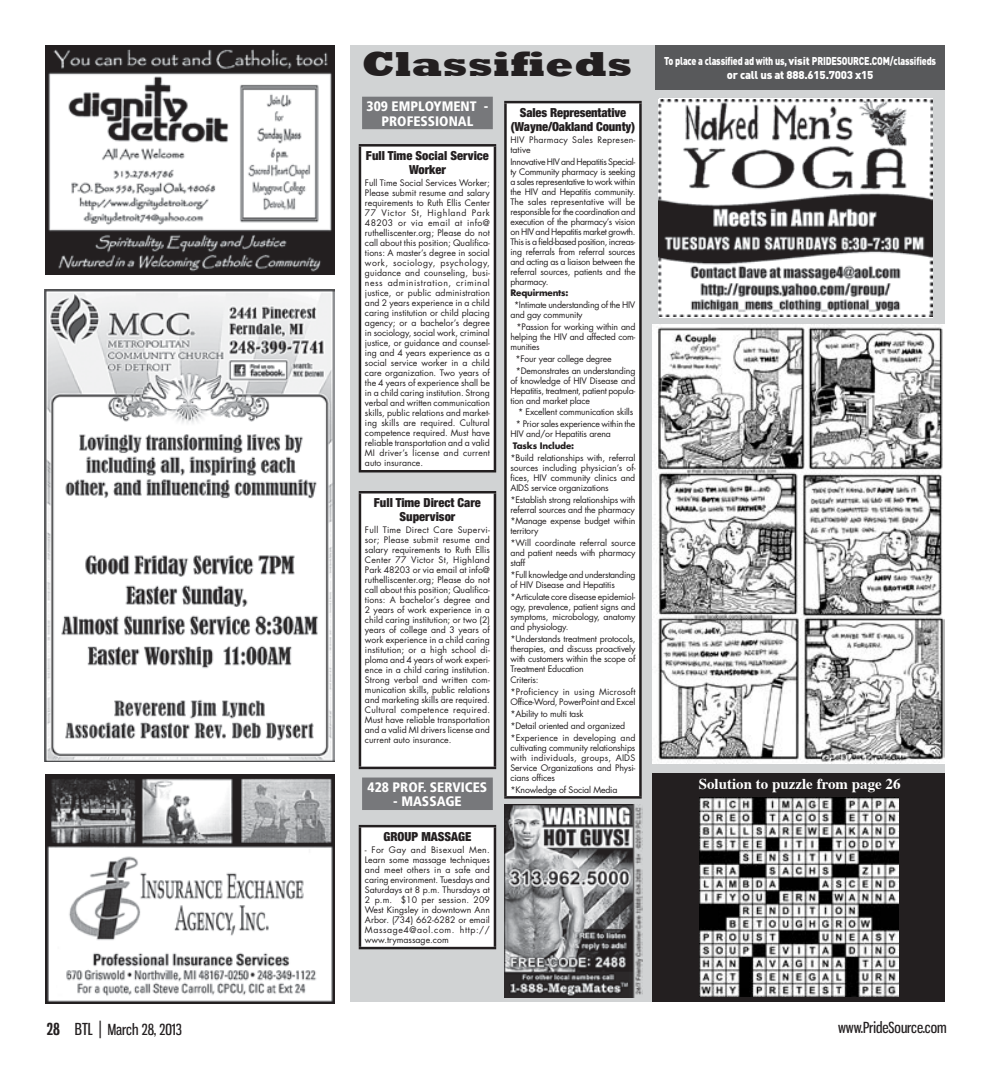
<style>
.page{position:relative;width:990px;height:1080px;background:#fff}
.page>*{position:absolute;margin:0;border:0;box-sizing:border-box;transform-origin:0 0}
.t1{font:800 35.62px "Rockwell";color:#231f20;scale:1.16 1}
.t2{font:15px "Gnuolane Rg";color:#231f20}
.t3{font:700 15px "Times";color:#fff}
.t4{font:900 condensed 13.75px/14.4px "Frutiger";color:#fff;text-align:center}
.t5{font:900 condensed 12.5px/13.8px "Helvetica Neue";color:#231f20;text-align:center}
.t6{font:900 11.25px/13.5px "DIN";letter-spacing:-.02em;color:#fff;text-align:center;scale:.8 1}
.t7{font:8.75px/10px "Futura";letter-spacing:-.02em;color:#231f20;text-align:justify}
.t8{font:8.75px/11.8px "Futura";letter-spacing:.02em;color:#231f20}
.t9{font:8.75px/10px "Futura";letter-spacing:.025em;color:#231f20}
.t10{font:700 8.75px "Futura";letter-spacing:-.02em;color:#231f20}
.s1{font-weight:700;font-size:16.25px}
.s2{font-size:16.25px}
.s3{font-size:17.5px}
</style>
<div class="page">
<div style="left:350px;top:45px;width:595px;height:957px;background:#d1d3d4"></div>
<div style="left:652px;top:773px;width:293px;height:229px;background:#231f20"></div>
<img style="left:699px;top:798px;width:199px;height:198px">
<div style="left:655px;top:45px;width:290px;height:45px;background:#58595b"></div>
<img style="left:659px;top:100px;width:273px;height:216px">
<img style="left:505px;top:805px;width:138px;height:193px">
<div style="left:362px;top:97px;width:131px;height:32px;background:#77787b"></div>
<div style="left:362px;top:778px;width:131px;height:32px;background:#77787b"></div>
<div style="left:360px;top:145px;width:135px;height:326px;background:#fff"></div>
<hr style="left:359px;top:144px;width:137px;height:3px;background:#231f20">
<hr style="left:359px;top:147px;width:2px;height:323px;background:#231f20">
<hr style="left:494px;top:147px;width:2px;height:323px;background:#231f20">
<hr style="left:359px;top:470px;width:137px;height:2px;background:#231f20">
<div style="left:360px;top:492px;width:135px;height:276px;background:#fff"></div>
<hr style="left:359px;top:491px;width:137px;height:2px;background:#231f20">
<hr style="left:359px;top:493px;width:2px;height:274px;background:#231f20">
<hr style="left:494px;top:493px;width:2px;height:274px;background:#231f20">
<hr style="left:359px;top:767px;width:137px;height:2px;background:#231f20">
<div style="left:360px;top:826px;width:135px;height:122px;background:#fff"></div>
<hr style="left:359px;top:825px;width:137px;height:2px;background:#231f20">
<hr style="left:359px;top:827px;width:2px;height:120px;background:#231f20">
<hr style="left:494px;top:827px;width:2px;height:120px;background:#231f20">
<hr style="left:359px;top:947px;width:137px;height:2px;background:#231f20">
<div style="left:505px;top:102px;width:135px;height:695px;background:#fff"></div>
<hr style="left:504px;top:101px;width:138px;height:2px;background:#231f20">
<hr style="left:504px;top:103px;width:3px;height:693px;background:#231f20">
<hr style="left:639px;top:103px;width:3px;height:693px;background:#231f20">
<hr style="left:504px;top:796px;width:138px;height:3px;background:#231f20">
<img style="left:45px;top:45px;width:290px;height:229px">
<img style="left:45px;top:774px;width:290px;height:229px">
<img style="left:652px;top:324px;width:293px;height:439px">
<img style="left:45px;top:289px;width:290px;height:472px">
<div style="left:72px;top:518px;width:237px;height:33px;background:#fff"></div>
<h1 class="t1" style="left:362px;top:44px;width:235px">Classifieds</h1>
<h3 class="t4" style="left:367px;top:99px;width:123px">309 EMPLOYMENT -<br>PROFESSIONAL</h3>
<h3 class="t5" style="left:366px;top:149px;width:124px">Full Time Social Service<br>Worker</h3>
<p class="t7" style="left:365px;top:178px;width:127px">Full Time Social Services Worker; Please submit resume and salary requirements to Ruth Ellis Center 77 Victor St, Highland Park 48203 or via email at info@ ruthelliscenter.org; Please do not call about this position; Qualifica&shy;tions: A master’s degree in social work, sociology, psychology, guidance and counseling, busi&shy;ness administration, criminal justice, or public administration and 2 years experience in a child caring institution or child placing agency; or a bachelor’s degree in sociology, social work, criminal justice, or guidance and counsel&shy;ing and 4 years experience as a social service worker in a child care organization. Two years of the 4 years of experience shall be in a child caring institution. Strong verbal and written communication skills, public relations and market&shy;ing skills are required. Cultural competence required. Must have reliable transportation and a valid MI driver’s license and current auto insurance.</p>
<h3 class="t5" style="left:374px;top:496px;width:108px">Full Time Direct Care<br>Supervisor</h3>
<p class="t7" style="left:365px;top:525px;width:127px">Full Time Direct Care Supervi&shy;sor; Please submit resume and salary requirements to Ruth Ellis Center 77 Victor St, Highland Park 48203 or via email at info@ ruthelliscenter.org; Please do not call about this position; Qualifica&shy;tions: A bachelor’s degree and 2 years of work experience in a child caring institution; or two (2) years of college and 3 years of work experience in a child caring institution; or a high school di&shy;ploma and 4 years of work experi&shy;ence in a child caring institution.<br>Strong verbal and written com&shy;munication skills, public relations and marketing skills are required.<br>Cultural competence required.<br>Must have reliable transportation and a valid MI drivers license and current auto insurance.</p>
<h3 class="t4" style="left:368px;top:780px;width:121px">428 PROF. SERVICES</h3>
<h3 class="t4" style="left:393px;top:794px;width:69px">- MASSAGE</h3>
<h3 class="t5" style="left:383px;top:830px;width:89px">GROUP MASSAGE</h3>
<p class="t7" style="left:365px;top:845px;width:127px">- For Gay and Bisexual Men.<br>Learn some massage techniques and meet others in a safe and caring environment. Tuesdays and Saturdays at 8 p.m. Thursdays at 2 p.m. $10 per session. 209<br>West Kingsley in downtown Ann Arbor. (734) 662-6282 or email Massage4@aol.com. http:// www.trymassage.com</p>
<h3 class="t5" style="left:511px;top:106px;width:126px">Sales Representative (Wayne/Oakland County)</h3>
<p class="t9" style="left:510px;top:135px;width:126px">HIV Pharmacy Sales Represen&shy;tative</p>
<p class="t7" style="left:510px;top:156px;width:127px">Innovative HIV and Hepatitis Special&shy;ty Community pharmacy is seeking a sales representative to work within the HIV and Hepatitis community.<br>The sales representative will be responsible for the coordination and execution of the pharmacy’s vision on HIV and Hepatitis market growth.<br>This is a field-based position, increas&shy;ing referrals from referral sources and acting as a liaison between the referral sources, patients and the pharmacy.</p>
<p class="t10" style="left:510px;top:287px;width:60px">Requirments:</p>
<p class="t7" style="left:510px;top:300px;width:126px;text-indent:4px">*Intimate understanding of the HIV and gay community</p>
<p class="t7" style="left:510px;top:322px;width:127px;text-indent:6px">*Passion for working within and helping the HIV and affected com&shy;munities</p>
<p class="t7" style="left:516px;top:353px;width:121px;line-height:11.8px">*Four year college degree *Demonstrates an understanding</p>
<p class="t7" style="left:510px;top:376px;width:127px">of knowledge of HIV Disease and Hepatitis, treatment, patient popula&shy;tion and market place</p>
<p class="t7" style="left:516px;top:406px;width:121px;line-height:11.8px">* Excellent communication skills * Prior sales experience within the</p>
<p class="t7" style="left:510px;top:429px;width:102px">HIV and/or Hepatitis arena</p>
<p class="t10" style="left:513px;top:440px;width:63px">Tasks Include:</p>
<p class="t7" style="left:510px;top:453px;width:127px">*Build relationships with, referral sources including physician’s of&shy;fices, HIV community clinics and AIDS service organizations</p>
<p class="t7" style="left:510px;top:495px;width:126px">*Establish strong relationships with referral sources and the pharmacy</p>
<p class="t7" style="left:510px;top:516px;width:127px">*Manage expense budget within territory</p>
<p class="t7" style="left:510px;top:538px;width:127px">*Will coordinate referral source and patient needs with pharmacy staff</p>
<p class="t7" style="left:510px;top:570px;width:127px">*Full knowledge and understanding of HIV Disease and Hepatitis</p>
<p class="t7" style="left:510px;top:592px;width:127px">*Articulate core disease epidemiol&shy;ogy, prevalence, patient signs and symptoms, microbology, anatomy and physiology.</p>
<p class="t7" style="left:510px;top:634px;width:127px">*Understands treatment protocols, therapies, and discuss proactively with customers within the scope of Treatment Education</p>
<p class="t8" style="left:510px;top:674px;width:127px">Criteris:<br>*Proficiency in using Microsoft</p>
<p class="t7" style="left:510px;top:696px;width:127px;line-height:11.8px;text-align:left">Office-Word, PowerPoint and Excel *Ability to multi task<br>*Detail oriented and organized *Experience in developing and</p>
<p class="t7" style="left:510px;top:743px;width:127px">cultivating community relationships with individuals, groups, AIDS Service Organizations and Physi&shy;cians offices</p>
<p class="t7" style="left:510px;top:784px;width:109px">*Knowledge of Social Media</p>
<p class="t6" style="left:664px;top:54px;width:342px">To place a classified ad with us, visit pridesource.com/classifieds or call us at 888.615.7003 x15</p>
<h2 class="t3" style="left:699px;top:774px;width:203px">Solution to puzzle from page 26</h2>
<h2 class="t2" style="left:47px;top:1021px;width:136px"><span class="s1">28</span> <span class="s2">BTL</span> <span class="s3">|</span> March 28, 2013</h2>
<h2 class="t2" style="left:838px;top:1019px;width:110px">www.PrideSource.com</h2>
</div>
